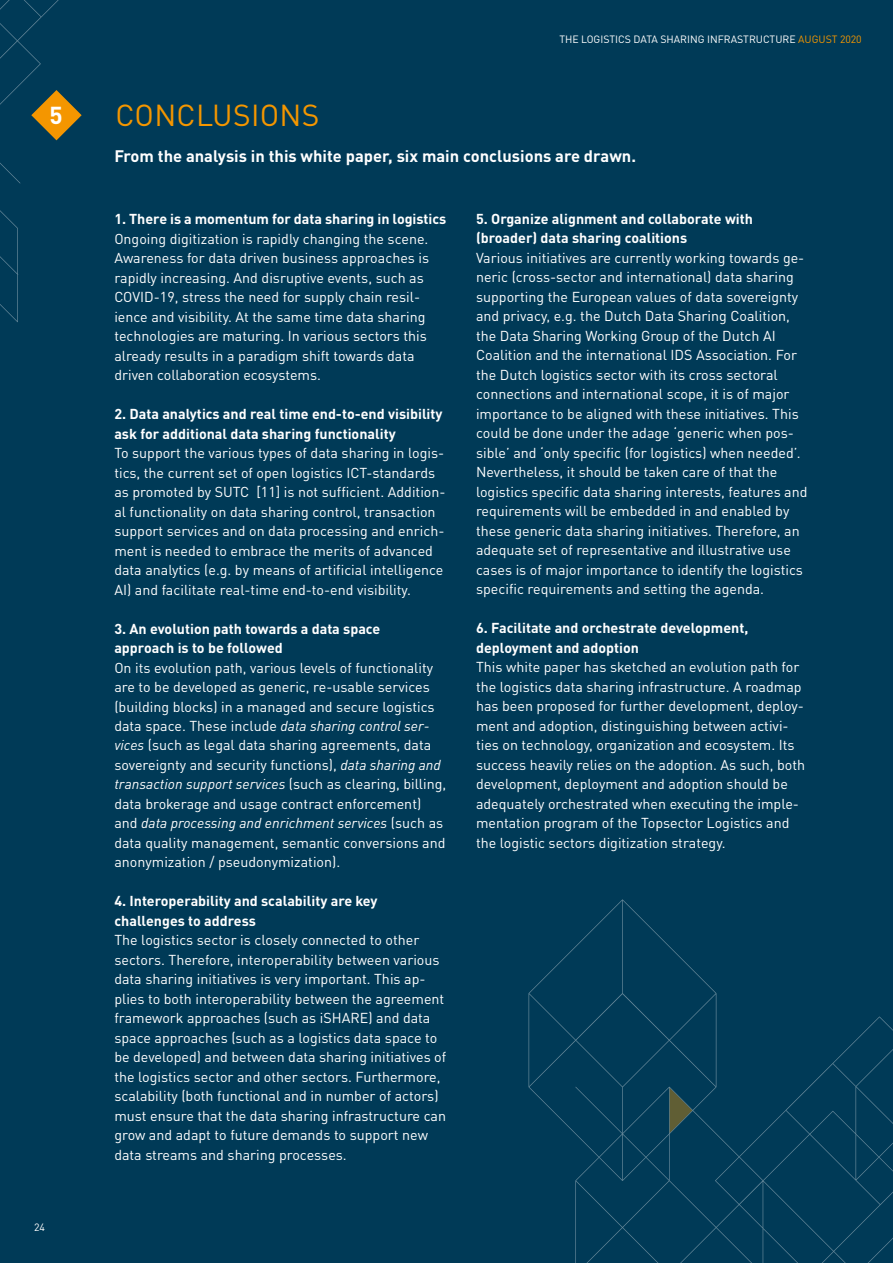
<style>
.page{position:relative;width:893px;height:1263px;background:#003a57}
.page>*{position:absolute;margin:0;border:0;box-sizing:border-box;transform-origin:0 0}
.t1{font:30px "DINOT";letter-spacing:.01em;color:#f49600}
.t2{font:700 24.3px "DINOT";color:#fff}
.t3{font:700 16.5px "DINOT";color:#fff}
.t4{font:14.25px/19.5px "DINOT";color:#fff}
.t5{font:700 14.25px/19.5px "DINOT";color:#fff}
.t6{font:10.5px "DINOT";color:#fff}
.s1{color:#f49600}
.s2{font-style:italic}
</style>
<div class="page">
<svg style="left:0;top:0;width:82px;height:323px"></svg>
<svg style="left:528px;top:899px;width:365px;height:364px"></svg>
<svg style="left:670px;top:1088px;width:22px;height:45px"></svg>
<h2 class="t2" style="left:49px;top:100px;width:15px">5</h2>
<h1 class="t1" style="left:115px;top:96px;width:206px">CONCLUSIONS</h1>
<p class="t6" style="left:559px;top:33px;width:304px">THE LOGISTICS DATA SHARING INFRASTRUCTURE <span class="s1">AUGUST 2020</span></p>
<p class="t3" style="left:114px;top:145px;width:523px">From the analysis in this white paper, six main conclusions are drawn.</p>
<p class="t6" style="left:34px;top:1220px;width:12px">24</p>
<p class="t5" style="left:114px;top:209px;width:333px">1. There is a momentum for data sharing in logistics</p>
<p class="t4" style="left:114px;top:228px;width:316px">Ongoing digitization is rapidly changing the scene.<br>Awareness for data driven business approaches is rapidly increasing. And disruptive events, such as COVID-19, stress the need for supply chain resil&shy;ience and visibility. At the same time data sharing technologies are maturing. In various sectors this already results in a paradigm shift towards data driven collaboration ecosystems.</p>
<p class="t5" style="left:114px;top:404px;width:330px">2. Data analytics and real time end-to-end visibility ask for additional data sharing functionality</p>
<p class="t4" style="left:114px;top:443px;width:333px">To support the various types of data sharing in logis&shy;tics, the current set of open logistics ICT-standards as promoted by SUTC [11] is not sufficient. Addition&shy;al functionality on data sharing control, transaction support services and on data processing and enrich&shy;ment is needed to embrace the merits of advanced data analytics (e.g. by means of artificial intelligence AI) and facilitate real-time end-to-end visibility.</p>
<p class="t5" style="left:114px;top:618px;width:267px">3. An evolution path towards a data space approach is to be followed</p>
<p class="t4" style="left:114px;top:657px;width:333px">On its evolution path, various levels of functionality are to be developed as generic, re-usable services (building blocks) in a managed and secure logistics data space. These include <span class="s2">data sharing control ser&shy;vices</span> (such as legal data sharing agreements, data sovereignty and security functions), <span class="s2">data sharing and transaction support services</span> (such as clearing, billing, data brokerage and usage contract enforcement) and <span class="s2">data processing and enrichment services</span> (such as data quality management, semantic conversions and anonymization / pseudonymization).</p>
<p class="t5" style="left:114px;top:891px;width:265px">4. Interoperability and scalability are key challenges to address</p>
<p class="t4" style="left:114px;top:930px;width:333px">The logistics sector is closely connected to other sectors. Therefore, interoperability between various data sharing initiatives is very important. This ap&shy;plies to both interoperability between the agreement framework approaches (such as iSHARE) and data space approaches (such as a logistics data space to be developed) and between data sharing initiatives of the logistics sector and other sectors. Furthermore, scalability (both functional and in number of actors) must ensure that the data sharing infrastructure can grow and adapt to future demands to support new data streams and sharing processes.</p>
<p class="t5" style="left:476px;top:208px;width:278px">5. Organize alignment and collaborate with (broader) data sharing coalitions</p>
<p class="t4" style="left:476px;top:248px;width:333px">Various initiatives are currently working towards ge&shy;neric (cross-sector and international) data sharing supporting the European values of data sovereignty and privacy, e.g. the Dutch Data Sharing Coalition, the Data Sharing Working Group of the Dutch AI Coalition and the international IDS Association. For the Dutch logistics sector with its cross sectoral connections and international scope, it is of major importance to be aligned with these initiatives. This could be done under the adage ‘generic when pos&shy;sible’ and ‘only specific (for logistics) when needed’.<br>Nevertheless, it should be taken care of that the logistics specific data sharing interests, features and requirements will be embedded in and enabled by these generic data sharing initiatives. Therefore, an adequate set of representative and illustrative use cases is of major importance to identify the logistics specific requirements and setting the agenda.</p>
<p class="t5" style="left:476px;top:618px;width:274px">6. Facilitate and orchestrate development, deployment and adoption</p>
<p class="t4" style="left:476px;top:657px;width:331px">This white paper has sketched an evolution path for the logistics data sharing infrastructure. A roadmap has been proposed for further development, deploy&shy;ment and adoption, distinguishing between activi&shy;ties on technology, organization and ecosystem. Its success heavily relies on the adoption. As such, both development, deployment and adoption should be adequately orchestrated when executing the imple&shy;mentation program of the Topsector Logistics and the logistic sectors digitization strategy.</p>
</div>
